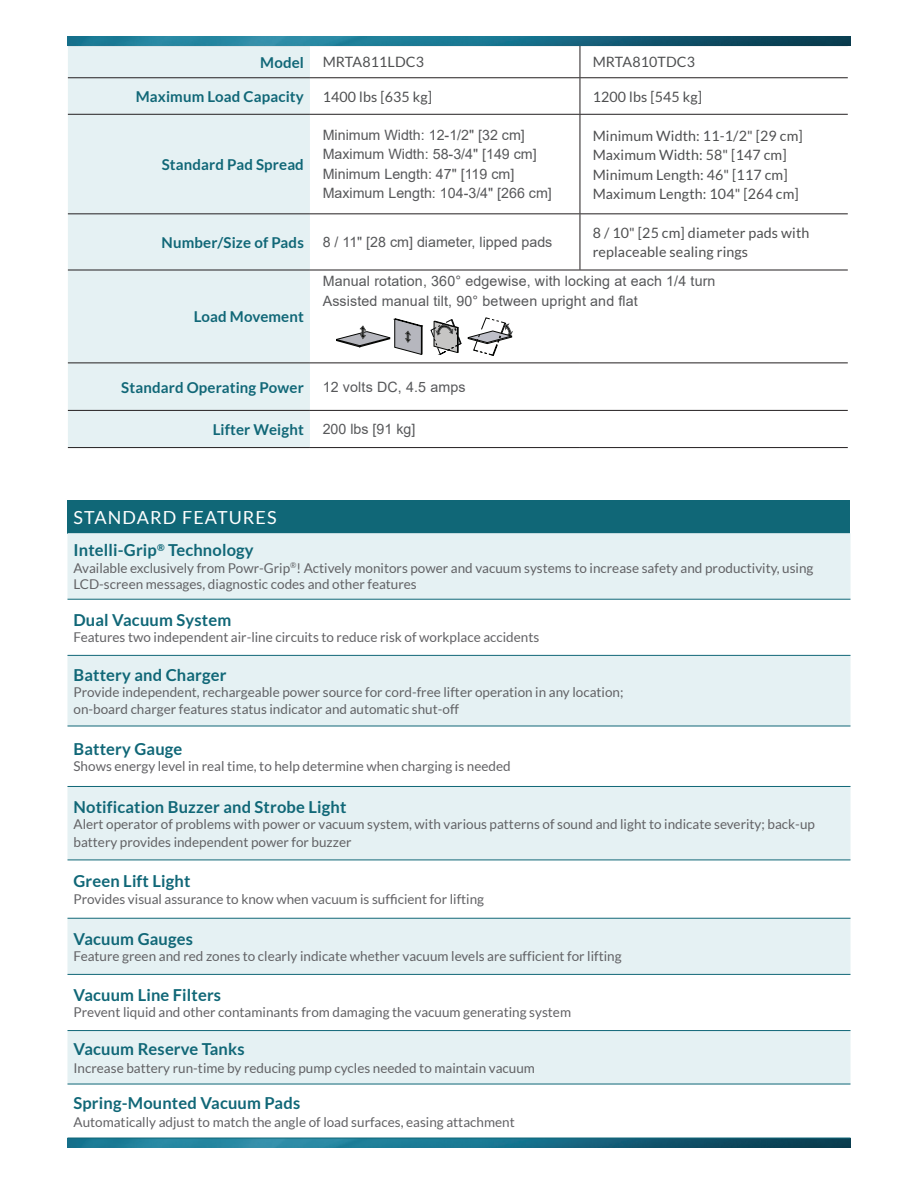
<style>
.page{position:relative;width:918px;height:1188px;background:#fff}
.page>*{position:absolute;margin:0;border:0;box-sizing:border-box;transform-origin:0 0}
.t1{font:18px "Lato";letter-spacing:.06em;color:#fff}
.t2{font:700 16.5px "Lato";letter-spacing:.01em;color:#106777}
.t3{font:700 15px "Lato";letter-spacing:.01em;color:#106777}
.t4{font:14.25px/19.5px "Arial";color:#57585a}
.t5{font:14.25px/19.5px "Lato";letter-spacing:.01em;color:#4e4f50}
.t6{font:13.5px/16.5px "Lato";color:#626265}
</style>
<div class="page">
<div style="left:68px;top:46px;width:242px;height:401px;background:#e5f1f3"></div>
<hr style="left:68px;top:45px;width:242px;height:1px;background:#231f20">
<hr style="left:310px;top:45px;width:270px;height:1px;background:#231f20">
<hr style="left:580px;top:45px;width:268px;height:1px;background:#231f20">
<hr style="left:68px;top:77px;width:242px;height:1px;background:#231f20">
<hr style="left:310px;top:77px;width:270px;height:1px;background:#231f20">
<hr style="left:580px;top:77px;width:268px;height:1px;background:#231f20">
<hr style="left:68px;top:114px;width:242px;height:1px;background:#231f20">
<hr style="left:310px;top:114px;width:270px;height:1px;background:#231f20">
<hr style="left:580px;top:114px;width:268px;height:1px;background:#231f20">
<hr style="left:68px;top:213px;width:242px;height:1px;background:#231f20">
<hr style="left:310px;top:213px;width:270px;height:1px;background:#231f20">
<hr style="left:580px;top:213px;width:268px;height:1px;background:#231f20">
<hr style="left:68px;top:270px;width:242px;height:1px;background:#231f20">
<hr style="left:310px;top:270px;width:270px;height:1px;background:#231f20">
<hr style="left:580px;top:270px;width:268px;height:1px;background:#231f20">
<hr style="left:68px;top:363px;width:242px;height:1px;background:#231f20">
<hr style="left:310px;top:363px;width:270px;height:1px;background:#231f20">
<hr style="left:580px;top:363px;width:268px;height:1px;background:#231f20">
<hr style="left:68px;top:410px;width:242px;height:1px;background:#231f20">
<hr style="left:310px;top:410px;width:270px;height:1px;background:#231f20">
<hr style="left:580px;top:410px;width:268px;height:1px;background:#231f20">
<hr style="left:68px;top:447px;width:242px;height:1px;background:#231f20">
<hr style="left:310px;top:447px;width:270px;height:1px;background:#231f20">
<hr style="left:580px;top:447px;width:268px;height:1px;background:#231f20">
<hr style="left:580px;top:46px;width:1px;height:31px;background:#231f20">
<hr style="left:580px;top:78px;width:1px;height:36px;background:#231f20">
<hr style="left:580px;top:115px;width:1px;height:98px;background:#231f20">
<hr style="left:580px;top:214px;width:1px;height:56px;background:#231f20">
<svg style="left:431px;top:320px;width:30px;height:34px"></svg>
<svg style="left:468px;top:318px;width:44px;height:37px"></svg>
<svg style="left:336px;top:319px;width:86px;height:36px"></svg>
<img style="left:67px;top:1138px;width:784px;height:10px">
<img style="left:67px;top:36px;width:784px;height:9px">
<div style="left:68px;top:500px;width:782px;height:33px;background:#106777"></div>
<svg style="left:68px;top:533px;width:782px;height:551px;fill:#e5f1f3"></svg>
<hr style="left:68px;top:599px;width:782px;height:1px;background:#106777">
<hr style="left:68px;top:655px;width:782px;height:1px;background:#106777">
<hr style="left:68px;top:726px;width:782px;height:1px;background:#106777">
<hr style="left:68px;top:786px;width:782px;height:1px;background:#106777">
<hr style="left:68px;top:860px;width:782px;height:1px;background:#106777">
<hr style="left:68px;top:918px;width:782px;height:1px;background:#106777">
<hr style="left:68px;top:974px;width:782px;height:1px;background:#106777">
<hr style="left:68px;top:1030px;width:782px;height:1px;background:#106777">
<hr style="left:68px;top:1084px;width:782px;height:1px;background:#106777">
<hr style="left:68px;top:1138px;width:782px;height:1px;background:#106777">
<p class="t3" style="left:260px;top:54px;width:45px">Model</p>
<p class="t5" style="left:323px;top:52px;width:103px">MRTA811LDC3</p>
<p class="t5" style="left:593px;top:52px;width:104px">MRTA810TDC3</p>
<p class="t3" style="left:136px;top:88px;width:170px">Maximum Load Capacity</p>
<p class="t5" style="left:323px;top:87px;width:111px">1400 lbs [635 kg]</p>
<p class="t5" style="left:593px;top:87px;width:111px">1200 lbs [545 kg]</p>
<p class="t3" style="left:162px;top:156px;width:144px">Standard Pad Spread</p>
<p class="t4" style="left:323px;top:125px;width:231px">Minimum Width: 12-1/2" [32 cm]<br>Maximum Width: 58-3/4" [149 cm]<br>Minimum Length: 47" [119 cm]<br>Maximum Length: 104-3/4" [266 cm]</p>
<p class="t5" style="left:593px;top:126px;width:212px">Minimum Width: 11-1/2" [29 cm]<br>Maximum Width: 58" [147 cm]<br>Minimum Length: 46" [117 cm]<br>Maximum Length: 104" [264 cm]</p>
<p class="t3" style="left:162px;top:234px;width:144px">Number/Size of Pads</p>
<p class="t4" style="left:323px;top:232px;width:231px">8 / 11" [28 cm] diameter, lipped pads</p>
<p class="t5" style="left:593px;top:223px;width:218px">8 / 10" [25 cm] diameter pads with replaceable sealing rings</p>
<p class="t3" style="left:194px;top:308px;width:112px">Load Movement</p>
<p class="t4" style="left:323px;top:272px;width:394px">Manual rotation, 360° edgewise, with locking at each 1/4 turn<br>Assisted manual tilt, 90° between upright and flat</p>
<p class="t3" style="left:121px;top:379px;width:184px">Standard Operating Power</p>
<p class="t4" style="left:323px;top:377px;width:145px">12 volts DC, 4.5 amps</p>
<p class="t3" style="left:213px;top:421px;width:93px">Lifter Weight</p>
<p class="t4" style="left:323px;top:419px;width:94px">200 lbs [91 kg]</p>
<h1 class="t1" style="left:74px;top:507px;width:205px">STANDARD FEATURES</h1>
<p class="t2" style="left:74px;top:541px;width:182px">Intelli-Grip<sup>®</sup> Technology</p>
<p class="t6" style="left:74px;top:559px;width:742px">Available exclusively from Powr-Grip<sup>®</sup>! Actively monitors power and vacuum systems to increase safety and productivity, using<br>LCD-screen messages, diagnostic codes and other features</p>
<p class="t2" style="left:74px;top:610px;width:159px">Dual Vacuum System</p>
<p class="t6" style="left:74px;top:629px;width:467px">Features two independent air-line circuits to reduce risk of workplace accidents</p>
<p class="t2" style="left:74px;top:665px;width:155px">Battery and Charger</p>
<p class="t6" style="left:74px;top:684px;width:552px">Provide independent, rechargeable power source for cord-free lifter operation in any location; on-board charger features status indicator and automatic shut-off</p>
<p class="t2" style="left:74px;top:739px;width:110px">Battery Gauge</p>
<p class="t6" style="left:74px;top:758px;width:439px">Shows energy level in real time, to help determine when charging is needed</p>
<p class="t2" style="left:74px;top:797px;width:274px">Notification Buzzer and Strobe Light</p>
<p class="t6" style="left:74px;top:815px;width:743px;line-height:18px">Alert operator of problems with power or vacuum system, with various patterns of sound and light to indicate severity; back-up battery provides independent power for buzzer</p>
<p class="t2" style="left:74px;top:872px;width:118px">Green Lift Light</p>
<p class="t6" style="left:74px;top:891px;width:412px">Provides visual assurance to know when vacuum is sufficient for lifting</p>
<p class="t2" style="left:74px;top:929px;width:121px">Vacuum Gauges</p>
<p class="t6" style="left:74px;top:948px;width:550px">Feature green and red zones to clearly indicate whether vacuum levels are sufficient for lifting</p>
<p class="t2" style="left:74px;top:985px;width:149px">Vacuum Line Filters</p>
<p class="t6" style="left:74px;top:1004px;width:499px">Prevent liquid and other contaminants from damaging the vacuum generating system</p>
<p class="t2" style="left:74px;top:1039px;width:173px">Vacuum Reserve Tanks</p>
<p class="t6" style="left:74px;top:1060px;width:463px">Increase battery run-time by reducing pump cycles needed to maintain vacuum</p>
<p class="t2" style="left:74px;top:1093px;width:228px">Spring-Mounted Vacuum Pads</p>
<p class="t6" style="left:74px;top:1113px;width:443px">Automatically adjust to match the angle of load surfaces, easing attachment</p>
</div>
